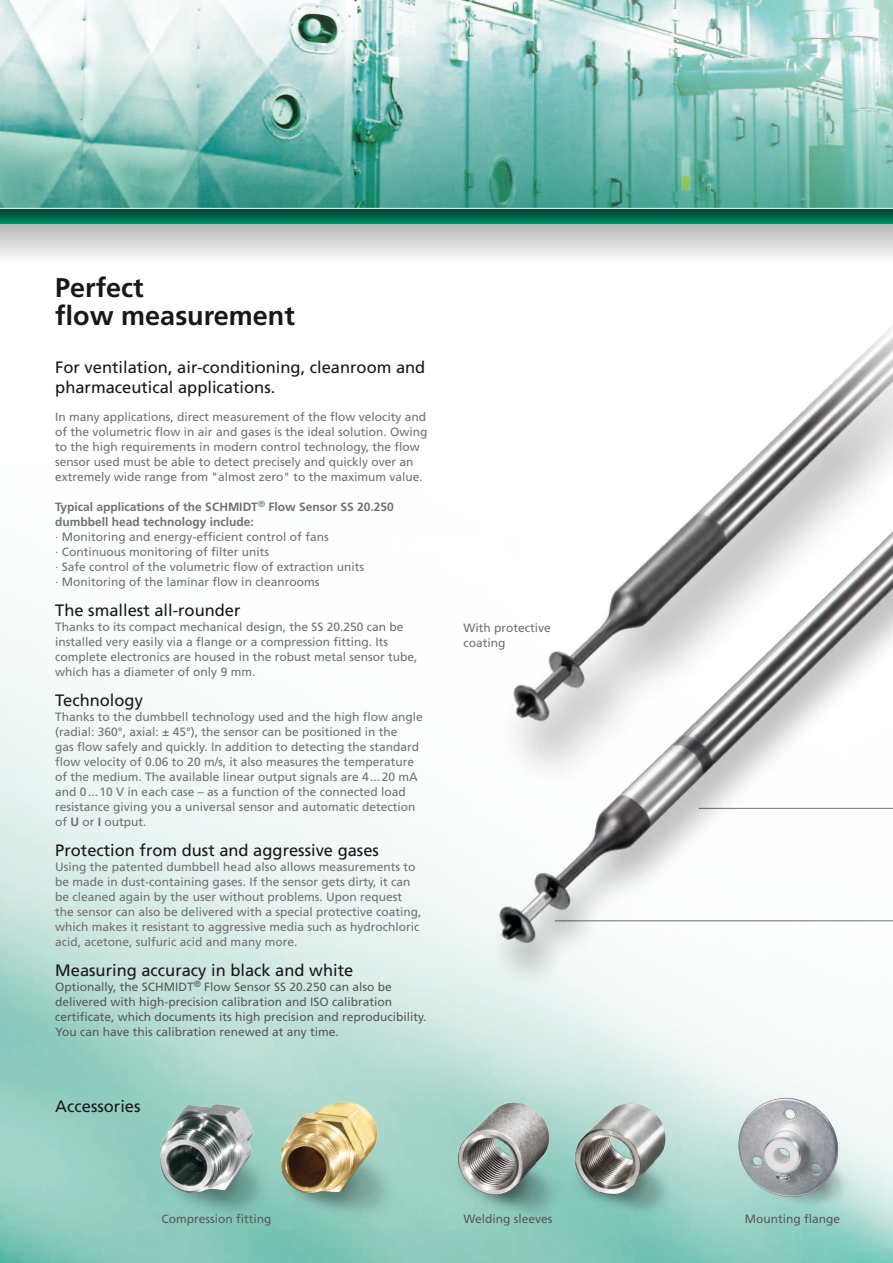
<style>
.page{position:relative;width:893px;height:1263px;background:#fff}
.page>*{position:absolute;margin:0;border:0;box-sizing:border-box;transform-origin:0 0}
.t1{font:700 27px/28.5px "Frutiger";color:#1a171c}
.t2{font:16.5px/19.5px "Frutiger";color:#1a171c}
.t3{font:12px/15px "Frutiger";color:#707173}
.t4{font:12px/15px "Frutiger";color:#58585a}
.t5{font:700 12px/15px "Frutiger";color:#707173}
.s1{font-weight:700}
</style>
<div class="page">
<img style="left:0;top:640px;width:893px;height:623px">
<img style="left:463px;top:829px;width:430px;height:194px">
<img style="left:454px;top:414px;width:439px;height:415px">
<img style="left:0;top:0;width:893px;height:60px">
<div style="left:0;top:222px;width:893px;height:40px;background:linear-gradient(to bottom,#b4b3b4,#fbfbfb)"></div>
<svg style="left:0;top:209px;width:893px;height:14px"></svg>
<svg style="left:0;top:60px;width:893px;height:148px"></svg>
<img style="left:800px;top:245px;width:93px;height:273px">
<img style="left:562px;top:1097px;width:126px;height:131px">
<img style="left:289px;top:1093px;width:113px;height:126px">
<img style="left:146px;top:1091px;width:143px;height:138px">
<img style="left:441px;top:1097px;width:132px;height:128px">
<img style="left:732px;top:1089px;width:130px;height:128px">
<hr style="left:555px;top:920px;width:338px;height:1px;background:#707173">
<hr style="left:699px;top:808px;width:194px;height:1px;background:#707173">
<h1 class="t1" style="left:55px;top:273px;width:241px">Perfect<br>flow measurement</h1>
<h2 class="t2" style="left:55px;top:358px;width:372px">For ventilation, air-conditioning, cleanroom and pharmaceutical applications.</h2>
<p class="t3" style="left:55px;top:409px;width:374px">In many applications, direct measurement of the flow velocity and of the volumetric flow in air and gases is the ideal solution. Owing to the high requirements in modern control technology, the flow sensor used must be able to detect precisely and quickly over an extremely wide range from "almost zero" to the maximum value.</p>
<p class="t5" style="left:55px;top:499px;width:340px">Typical applications of the SCHMIDT<sup>®</sup> Flow Sensor SS 20.250 dumbbell head technology include:</p>
<p class="t3" style="left:55px;top:529px;width:310px">· Monitoring and energy-efficient control of fans<br>· Continuous monitoring of filter units<br>· Safe control of the volumetric flow of extraction units · Monitoring of the laminar flow in cleanrooms</p>
<h2 class="t2" style="left:55px;top:601px;width:187px">The smallest all-rounder</h2>
<p class="t3" style="left:55px;top:619px;width:364px">Thanks to its compact mechanical design, the SS 20.250 can be installed very easily via a flange or a compression fitting. Its complete electronics are housed in the robust metal sensor tube, which has a diameter of only 9 mm.</p>
<h2 class="t2" style="left:55px;top:691px;width:89px">Technology</h2>
<p class="t3" style="left:55px;top:709px;width:369px">Thanks to the dumbbell technology used and the high flow angle (radial: 360°, axial: ± 45°), the sensor can be positioned in the<br>gas flow safely and quickly. In addition to detecting the standard flow velocity of 0.06 to 20 m/s, it also measures the temperature of the medium. The available linear output signals are 4...20 mA and 0...10 V in each case – as a function of the connected load resistance giving you a universal sensor and automatic detection of <span class="s1">U</span> or <span class="s1">I</span> output.</p>
<h2 class="t2" style="left:55px;top:841px;width:325px">Protection from dust and aggressive gases</h2>
<p class="t3" style="left:55px;top:859px;width:368px">Using the patented dumbbell head also allows measurements to be made in dust-containing gases. If the sensor gets dirty, it can be cleaned again by the user without problems. Upon request the sensor can also be delivered with a special protective coating, which makes it resistant to aggressive media such as hydrochloric acid, acetone, sulfuric acid and many more.</p>
<h2 class="t2" style="left:55px;top:961px;width:299px">Measuring accuracy in black and white</h2>
<p class="t4" style="left:55px;top:979px;width:373px">Optionally, the SCHMIDT<sup>®</sup> Flow Sensor SS 20.250 can also be delivered with high-precision calibration and ISO calibration certificate, which documents its high precision and reproducibility.<br>You can have this calibration renewed at any time.</p>
<h2 class="t2" style="left:55px;top:1096px;width:87px">Accessories</h2>
<p class="t3" style="left:463px;top:620px;width:89px">With protective coating</p>
<p class="t4" style="left:162px;top:1211px;width:112px">Compression fitting</p>
<p class="t4" style="left:463px;top:1211px;width:91px">Welding sleeves</p>
<p class="t4" style="left:745px;top:1211px;width:97px">Mounting flange</p>
</div>
